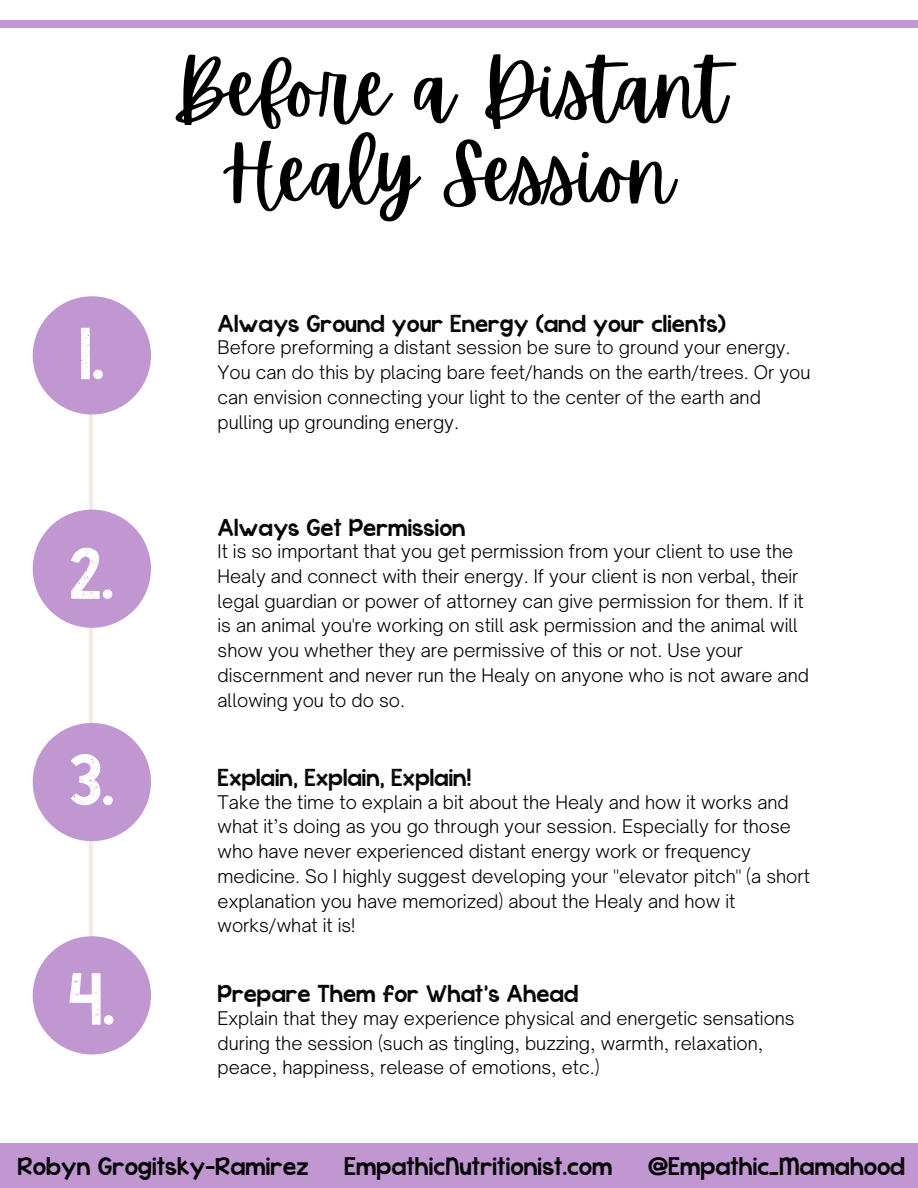
<style>
.page{position:relative;width:918px;height:1188px;background:#fff}
.page>*{position:absolute;margin:0;border:0;box-sizing:border-box;transform-origin:0 0}
.t1{font:79.5px/85.5px "Apricots";color:#000;text-align:center}
.t2{font:54px "KG Cold Coffee";color:#fff}
.t3{font:18.75px "KG Cold Coffee";color:#000}
.t4{font:300 18px/24.8px "Open Sauce One";color:#000}
.t5{font:18px "KG Cold Coffee";color:#000}
</style>
<div class="page">
<div style="left:0;top:20px;width:918px;height:8px;background:#c197d2"></div>
<div style="left:0;top:1143px;width:918px;height:45px;background:#c197d2"></div>
<hr style="left:89px;top:404px;width:4px;height:546px;background:#f4e9e7">
<div style="left:33px;top:296px;width:118px;height:119px;background:#c197d2;border-radius:50%"></div>
<div style="left:33px;top:510px;width:118px;height:118px;background:#c197d2;border-radius:50%"></div>
<div style="left:33px;top:723px;width:118px;height:118px;background:#c197d2;border-radius:50%"></div>
<div style="left:33px;top:936px;width:118px;height:119px;background:#c197d2;border-radius:50%"></div>
<h2 class="t2" style="left:79px;top:312px;width:26px">1.</h2>
<h2 class="t2" style="left:70px;top:532px;width:46px">2.</h2>
<h2 class="t2" style="left:69px;top:738px;width:47px">3.</h2>
<h2 class="t2" style="left:69px;top:958px;width:48px">4.</h2>
<h1 class="t1" style="left:170px;top:47px;width:558px">Before a Distant<br>Healy Session</h1>
<p class="t5" style="left:218px;top:309px;width:510px">Always Ground your Energy (and your clients)</p>
<p class="t4" style="left:218px;top:335px;width:594px">Before preforming a distant session be sure to ground your energy.<br>You can do this by placing bare feet/hands on the earth/trees. Or you can envision connecting your light to the center of the earth and pulling up grounding energy.</p>
<p class="t5" style="left:218px;top:513px;width:250px">Always Get Permission</p>
<p class="t4" style="left:218px;top:539px;width:593px">It is so important that you get permission from your client to use the Healy and connect with their energy. If your client is non verbal, their legal guardian or power of attorney can give permission for them. If it is an animal you're working on still ask permission and the animal will show you whether they are permissive of this or not. Use your discernment and never run the Healy on anyone who is not aware and allowing you to do so.</p>
<p class="t5" style="left:218px;top:764px;width:255px">Explain, Explain, Explain!</p>
<p class="t4" style="left:218px;top:789px;width:594px">Take the time to explain a bit about the Healy and how it works and what it’s doing as you go through your session. Especially for those who have never experienced distant energy work or frequency medicine. So I highly suggest developing your "elevator pitch" (a short explanation you have memorized) about the Healy and how it works/what it is!</p>
<p class="t5" style="left:218px;top:980px;width:362px">Prepare Them for What's Ahead</p>
<p class="t4" style="left:218px;top:1006px;width:579px">Explain that they may experience physical and energetic sensations during the session (such as tingling, buzzing, warmth, relaxation, peace, happiness, release of emotions, etc.)</p>
<p class="t3" style="left:18px;top:1151px;width:292px">Robyn Grogitsky-Ramirez</p>
<p class="t3" style="left:344px;top:1151px;width:270px">EmpathicNutritionist.com</p>
<p class="t3" style="left:648px;top:1151px;width:259px">@Empathic_Mamahood</p>
</div>
